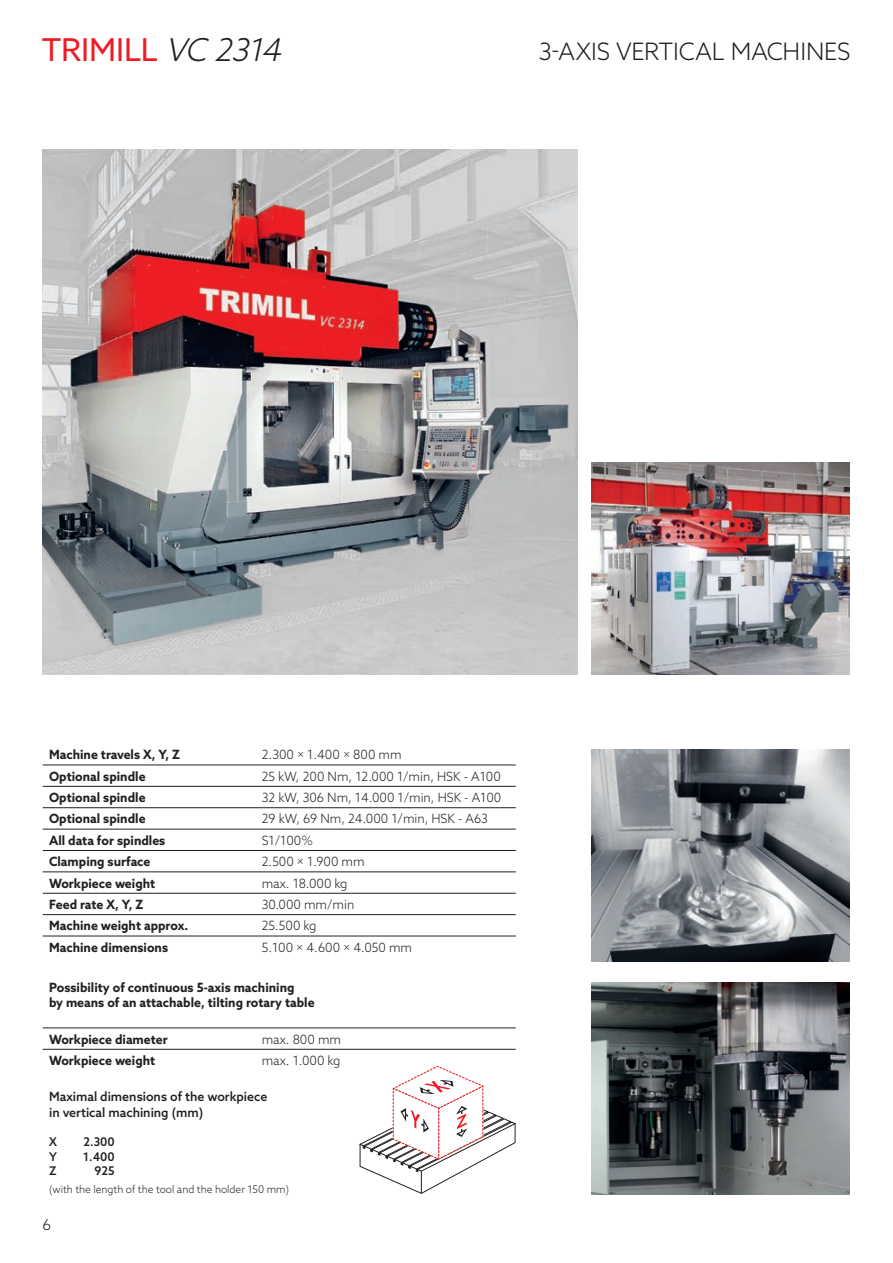
<style>
.page{position:relative;width:893px;height:1263px;background:#fff}
.page>*{position:absolute;margin:0;border:0;box-sizing:border-box;transform-origin:0 0}
.t1{font:31.5px "Azo Sans";letter-spacing:-.005em;color:#ee1c24}
.t2{font:300 24px "Azo Sans";letter-spacing:-.005em;color:#231f20}
.t3{font:300 15px "Azo Sans";color:#231f20}
.t4{font:700 12.75px/15px "Azo Sans";color:#231f20}
.t5{font:300 12.75px "Azo Sans";color:#231f20}
.t6{font:500 12.75px/15.3px "Azo Sans";color:#231f20}
.t7{font:500 12px "Azo Sans";color:#231f20}
.t8{font:300 10.5px "Azo Sans";color:#231f20}
.s1{font-weight:300;font-style:italic;color:#231f20}
</style>
<div class="page">
<svg style="left:360px;top:1065px;width:156px;height:129px"></svg>
<img style="left:43px;top:149px;width:535px;height:525px">
<img style="left:592px;top:462px;width:258px;height:212px">
<img style="left:592px;top:749px;width:258px;height:212px">
<img style="left:592px;top:982px;width:258px;height:212px">
<hr style="left:43px;top:764px;width:473px;height:1px;background:#231f20">
<hr style="left:43px;top:786px;width:473px;height:1px;background:#231f20">
<hr style="left:43px;top:807px;width:473px;height:1px;background:#231f20">
<hr style="left:43px;top:829px;width:473px;height:1px;background:#231f20">
<hr style="left:43px;top:850px;width:473px;height:1px;background:#231f20">
<hr style="left:43px;top:871px;width:473px;height:1px;background:#231f20">
<hr style="left:43px;top:893px;width:473px;height:1px;background:#231f20">
<hr style="left:43px;top:914px;width:473px;height:1px;background:#231f20">
<hr style="left:43px;top:936px;width:473px;height:1px;background:#231f20">
<hr style="left:43px;top:1027px;width:473px;height:1px;background:#231f20">
<hr style="left:43px;top:1049px;width:473px;height:1px;background:#231f20">
<h1 class="t1" style="left:42px;top:29px;width:249px">TRIMILL <span class="s1">VC 2314</span></h1>
<h2 class="t2" style="left:539px;top:36px;width:313px">3-AXIS VERTICAL MACHINES</h2>
<p class="t4" style="left:49px;top:747px;width:133px">Machine travels X, Y, Z</p>
<p class="t5" style="left:262px;top:746px;width:141px">2.300 × 1.400 × 800 mm</p>
<p class="t4" style="left:49px;top:768px;width:98px">Optional spindle</p>
<p class="t5" style="left:262px;top:768px;width:241px">25 kW, 200 Nm, 12.000 1/min, HSK - A100</p>
<p class="t4" style="left:49px;top:790px;width:98px">Optional spindle</p>
<p class="t5" style="left:262px;top:789px;width:241px">32 kW, 306 Nm, 14.000 1/min, HSK - A100</p>
<p class="t4" style="left:49px;top:811px;width:98px">Optional spindle</p>
<p class="t5" style="left:262px;top:810px;width:228px">29 kW, 69 Nm, 24.000 1/min, HSK - A63</p>
<p class="t4" style="left:49px;top:832px;width:118px">All data for spindles</p>
<p class="t5" style="left:262px;top:832px;width:53px">S1/100%</p>
<p class="t4" style="left:49px;top:854px;width:103px">Clamping surface</p>
<p class="t5" style="left:262px;top:853px;width:104px">2.500 × 1.900 mm</p>
<p class="t4" style="left:49px;top:875px;width:108px">Workpiece weight</p>
<p class="t5" style="left:262px;top:875px;width:87px">max. 18.000 kg</p>
<p class="t4" style="left:49px;top:897px;width:96px">Feed rate X, Y, Z</p>
<p class="t5" style="left:262px;top:896px;width:94px">30.000 mm/min</p>
<p class="t4" style="left:49px;top:918px;width:141px">Machine weight approx.</p>
<p class="t5" style="left:262px;top:917px;width:56px">25.500 kg</p>
<p class="t4" style="left:49px;top:939px;width:121px">Machine dimensions</p>
<p class="t5" style="left:262px;top:939px;width:152px">5.100 × 4.600 × 4.050 mm</p>
<p class="t4" style="left:49px;top:980px;width:267px">Possibility of continuous 5-axis machining<br>by means of an attachable, tilting rotary table</p>
<p class="t4" style="left:49px;top:1031px;width:120px">Workpiece diameter</p>
<p class="t5" style="left:262px;top:1031px;width:81px">max. 800 mm</p>
<p class="t4" style="left:49px;top:1053px;width:108px">Workpiece weight</p>
<p class="t5" style="left:262px;top:1052px;width:80px">max. 1.000 kg</p>
<p class="t6" style="left:49px;top:1089px;width:220px">Maximal dimensions of the workpiece in vertical machining (mm)</p>
<p class="t7" style="left:49px;top:1134px;width:9px">X</p>
<p class="t7" style="left:84px;top:1134px;width:33px">2.300</p>
<p class="t7" style="left:49px;top:1148px;width:9px">Y</p>
<p class="t7" style="left:83px;top:1148px;width:33px">1.400</p>
<p class="t7" style="left:49px;top:1163px;width:9px">Z</p>
<p class="t7" style="left:95px;top:1163px;width:22px">925</p>
<p class="t8" style="left:49px;top:1182px;width:241px">(with the length of the tool and the holder 150 mm)</p>
<p class="t3" style="left:43px;top:1215px;width:10px">6</p>
</div>
